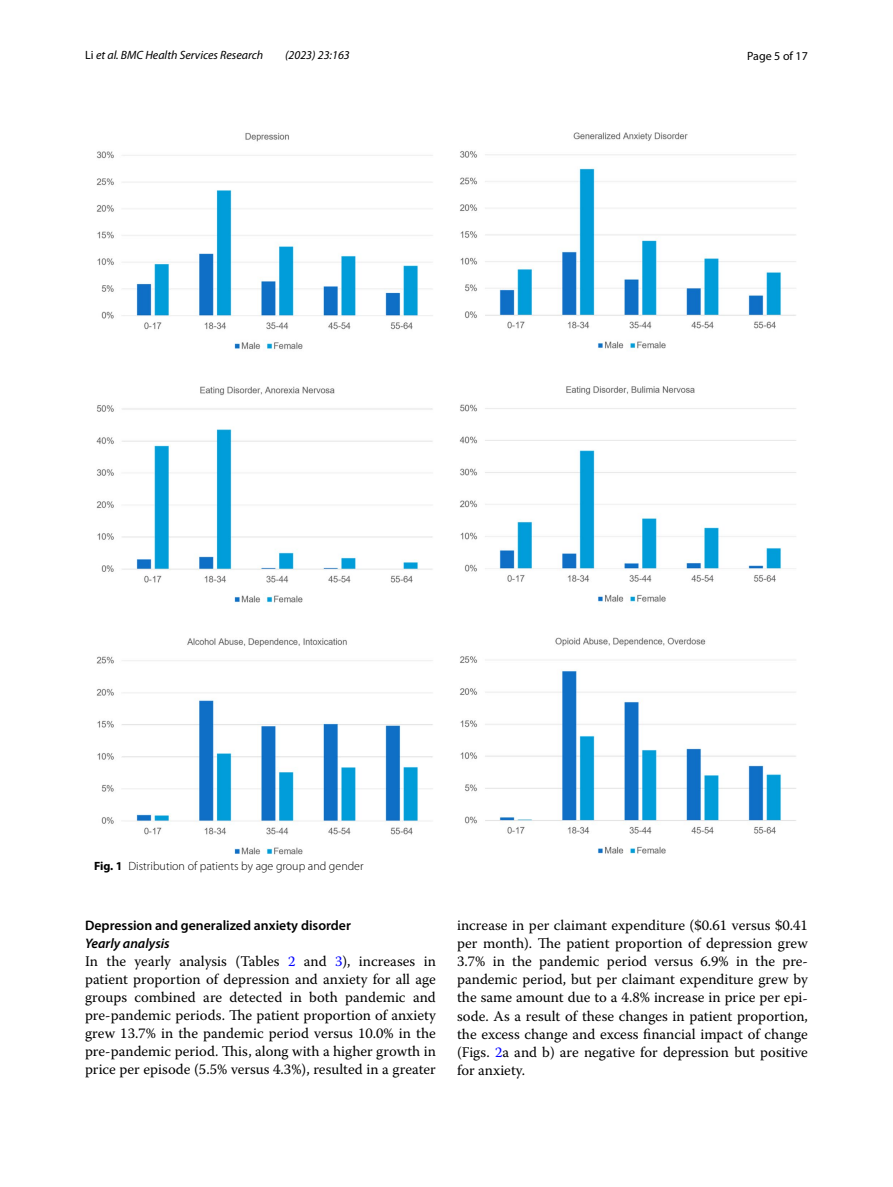
<style>
.page{position:relative;width:893px;height:1187px;background:#fff}
.page>*{position:absolute;margin:0;border:0;box-sizing:border-box;transform-origin:0 0}
.t1{font:14.7px/18px "Warnock Pro";color:#000;text-align:justify}
.t2{font:600 13.8px "Myriad Pro";color:#000}
.t3{font:italic 600 13.8px "Myriad Pro";color:#000}
.t4{font:300 12px "Myriad Pro";color:#000}
.t5{font:italic 12px "Myriad Pro";color:#000}
.t6{font:12px "Myriad Pro";color:#000}
.s1{font-style:normal}
.s2{font-weight:700}
.s3{color:#00f}
</style>
<div class="page">
<img style="left:96px;top:133px;width:700px;height:721px">
<p class="t5" style="left:85px;top:48px;width:180px"><span class="s1">Li</span> et al. BMC Health Services Research</p>
<p class="t5" style="left:285px;top:48px;width:66px">(2023) 23:163</p>
<p class="t6" style="left:747px;top:48px;width:62px">Page 5 of 17</p>
<p class="t4" style="left:94px;top:859px;width:271px"><span class="s2">Fig. 1</span> Distribution of patients by age group and gender</p>
<p class="t2" style="left:85px;top:916px;width:267px">Depression and generalized anxiety disorder</p>
<p class="t3" style="left:85px;top:934px;width:86px">Yearly analysis</p>
<p class="t1" style="left:85px;top:951px;width:352px">In the yearly analysis (Tables <span class="s3">2</span> and <span class="s3">3</span>), increases in patient proportion of depression and anxiety for all age groups combined are detected in both pandemic and pre-pandemic periods. The patient proportion of anxiety grew 13.7% in the pandemic period versus 10.0% in the pre-pandemic period. This, along with a higher growth in price per episode (5.5% versus 4.3%), resulted in a greater</p>
<p class="t1" style="left:457px;top:916px;width:352px">increase in per claimant expenditure ($0.61 versus $0.41 per month). The patient proportion of depression grew 3.7% in the pandemic period versus 6.9% in the pre&shy;pandemic period, but per claimant expenditure grew by the same amount due to a 4.8% increase in price per epi&shy;sode. As a result of these changes in patient proportion, the excess change and excess financial impact of change (Figs. <span class="s3">2</span>a and b) are negative for depression but positive for anxiety.</p>
</div>
